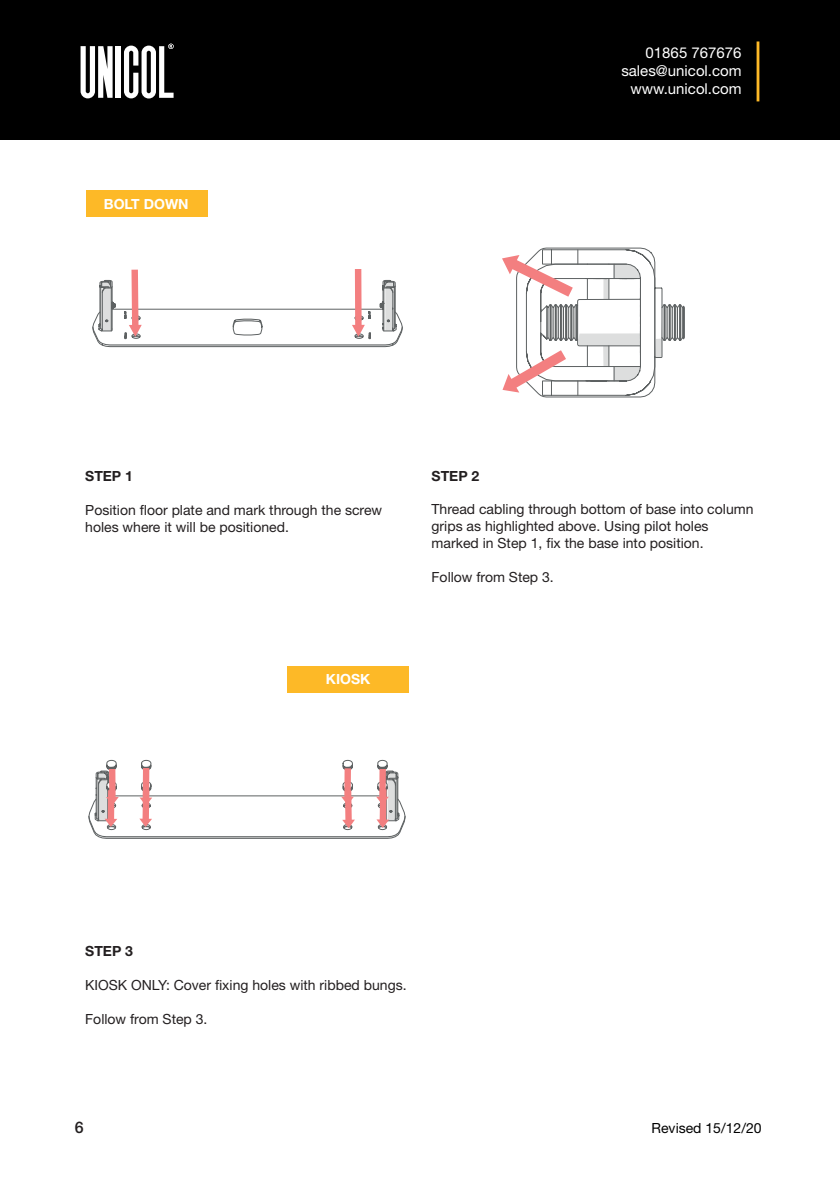
<style>
.page{position:relative;width:840px;height:1191px;background:#fff}
.page>*{position:absolute;margin:0;border:0;box-sizing:border-box;transform-origin:0 0}
.t1{font:500 16px "Helvetica Neue";color:#231f20}
.t2{font:15px/18px "Helvetica Neue";color:#fff;text-align:right}
.t3{font:14px/16.8px "Helvetica Neue";color:#231f20}
.t4{font:14px "Helvetica Neue";color:#000}
.t5{font:700 14px "Helvetica Neue";color:#231f20}
.t6{font:700 14px "Helvetica Neue";color:#fff}
</style>
<div class="page">
<div style="left:0;top:0;width:839px;height:140px;background:#000"></div>
<svg style="left:124px;top:44px;width:49px;height:54px"></svg>
<div style="left:116px;top:46px;width:5px;height:52px;background:#fff"></div>
<svg style="left:80px;top:46px;width:32px;height:52px"></svg>
<hr style="left:756px;top:41px;width:3px;height:60px;background:#fdb927">
<svg style="left:92px;top:269px;width:310px;height:78px"></svg>
<svg style="left:586px;top:247px;width:99px;height:151px"></svg>
<svg style="left:502px;top:249px;width:182px;height:147px"></svg>
<svg style="left:88px;top:759px;width:317px;height:79px"></svg>
<div style="left:86px;top:191px;width:121px;height:26px;background:#fdb927"></div>
<div style="left:287px;top:666px;width:122px;height:26px;background:#fdb927"></div>
<p class="t6" style="left:104px;top:196px;width:86px">BOLT DOWN</p>
<p class="t2" style="left:621px;top:44px;width:122px">01865 767676 sales@unicol.com www.unicol.com</p>
<p class="t5" style="left:85px;top:467px;width:49px">STEP 1</p>
<p class="t3" style="left:85px;top:501px;width:298px">Position floor plate and mark through the screw holes where it will be positioned.</p>
<p class="t6" style="left:326px;top:671px;width:46px">KIOSK</p>
<p class="t5" style="left:431px;top:467px;width:49px">STEP 2</p>
<p class="t3" style="left:431px;top:501px;width:323px">Thread cabling through bottom of base into column grips as highlighted above. Using pilot holes marked in Step 1, fix the base into position.</p>
<p class="t3" style="left:431px;top:568px;width:124px">Follow from Step 3.</p>
<p class="t5" style="left:85px;top:942px;width:49px">STEP 3</p>
<p class="t3" style="left:85px;top:976px;width:323px">KIOSK ONLY: Cover fixing holes with ribbed bungs.</p>
<p class="t3" style="left:85px;top:1010px;width:124px">Follow from Step 3.</p>
<p class="t1" style="left:75px;top:1118px;width:10px">6</p>
<p class="t4" style="left:651px;top:1120px;width:111px">Revised 15/12/20</p>
</div>
